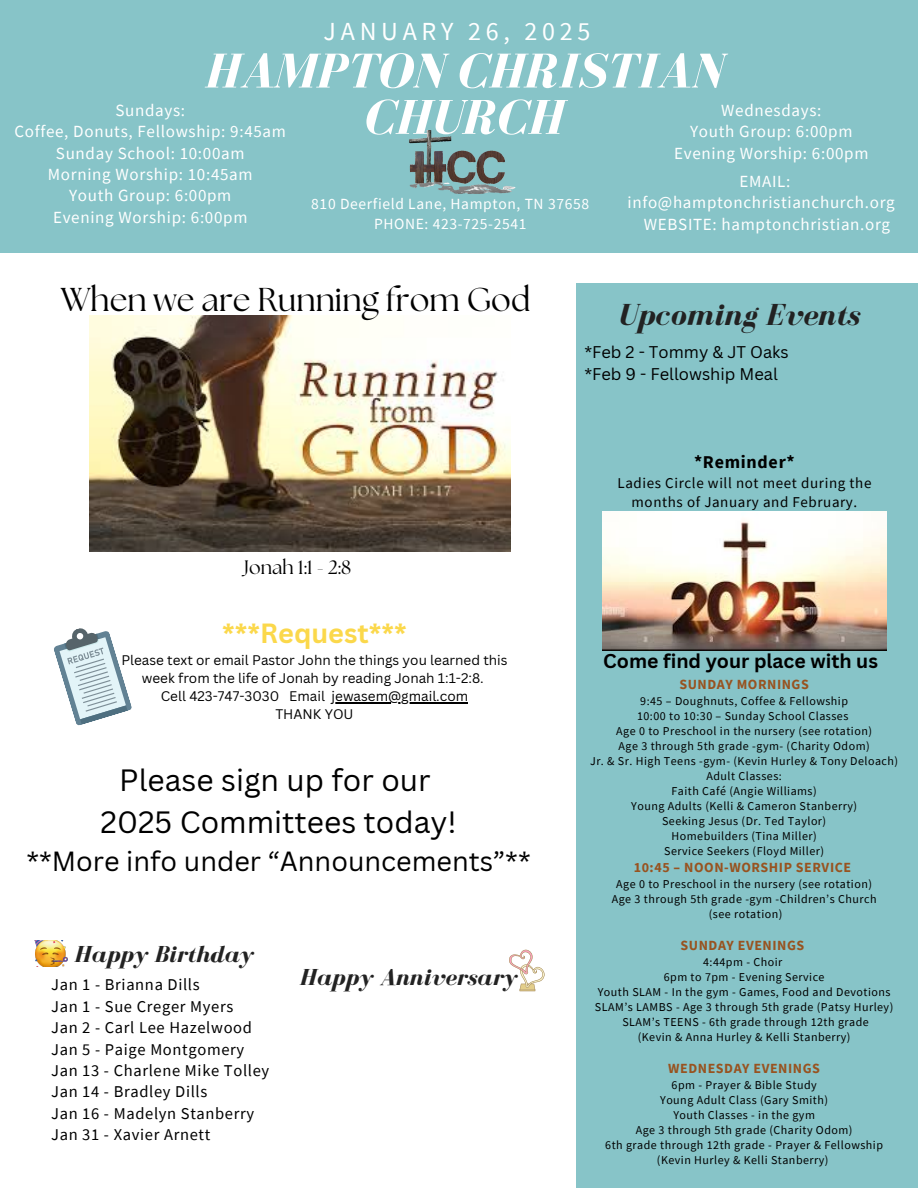
<style>
.page{position:relative;width:918px;height:1188px;background:#fff}
.page>*{position:absolute;margin:0;border:0;box-sizing:border-box;transform-origin:0 0}
.t1{font:italic 700 50.4px/46.3px "Bodoni FLF";color:#fff;text-align:center}
.t2{font:33px "The Seasons";color:#000}
.t3{font:italic 700 31.35px "Bodoni FLF";color:#222}
.t4{font:30px/41.7px "Canva Sans";color:#000;text-align:center}
.t5{font:27px "Canva Sans";color:#000}
.t6{font:700 27px "Canva Sans";color:#fbd84b}
.t7{font:26.1px "Source Sans Pro";letter-spacing:.18em;color:#fff}
.t8{font:italic 700 23.85px "Bodoni FLF";color:#222}
.t9{font:700 19.5px "Canva Sans";color:#000}
.t10{font:19.35px "The Seasons";color:#000}
.t11{font:700 18px "Source Sans Pro";letter-spacing:.04em;color:#000}
.t12{font:16.95px/21.3px "Source Sans Pro";letter-spacing:.04em;color:#fff;text-align:center}
.t13{font:16.5px "Source Sans Pro";letter-spacing:.04em;color:#000}
.t14{font:16.5px "Canva Sans";color:#000}
.t15{font:15.6px "Source Sans Pro";letter-spacing:.04em;color:#fff}
.t16{font:15px/19.2px "Source Sans Pro";letter-spacing:.04em;color:#000;text-align:center}
.t17{font:700 13.95px "Source Sans Pro";letter-spacing:.04em;color:#985320}
.t18{font:13.5px/18px "Canva Sans";color:#000;text-align:center}
.t19{font:12px "Source Sans Pro";letter-spacing:.04em;color:#000}
</style>
<div class="page">
<div style="left:0;top:0;width:918px;height:252px;background:#87c4c8"></div>
<img style="left:409px;top:131px;width:107px;height:63px">
<div style="left:577px;top:283px;width:341px;height:905px;background:#87c4c8"></div>
<img style="left:35px;top:940px;width:32px;height:26px">
<svg style="left:509px;top:950px;width:36px;height:41px"></svg>
<img style="left:602px;top:511px;width:285px;height:140px">
<img style="left:89px;top:315px;width:421px;height:237px">
<svg style="left:54px;top:628px;width:78px;height:98px"></svg>
<hr style="left:332px;top:702px;width:136px;height:1px;background:#000">
<p class="t7" style="left:324px;top:14px;width:268px">JANUARY 26, 2025</p>
<p class="t1" style="left:205px;top:48px;width:518px">HAMPTON CHRISTIAN<br>CHURCH</p>
<p class="t12" style="left:115px;top:99px;width:71px">Sundays:</p>
<p class="t12" style="left:14px;top:121px;width:273px">Coffee, Donuts, Fellowship: 9:45am</p>
<p class="t12" style="left:56px;top:142px;width:190px">Sunday School: 10:00am</p>
<p class="t12" style="left:48px;top:163px;width:206px">Morning Worship: 10:45am</p>
<h3 class="t12" style="left:69px;top:185px;width:164px">Youth Group: 6:00pm</h3>
<p class="t12" style="left:53px;top:206px;width:196px">Evening Worship: 6:00pm</p>
<p class="t12" style="left:721px;top:99px;width:102px">Wednesdays:</p>
<p class="t12" style="left:690px;top:121px;width:164px">Youth Group: 6:00pm</p>
<p class="t12" style="left:674px;top:142px;width:196px">Evening Worship: 6:00pm</p>
<p class="t12" style="left:628px;top:170px;width:269px">EMAIL: info@hamptonchristianchurch.org</p>
<p class="t12" style="left:644px;top:213px;width:248px">WEBSITE: hamptonchristian.org</p>
<h4 class="t15" style="left:311px;top:193px;width:279px">810 Deerfield Lane, Hampton, TN 37658</h4>
<h1 class="t15" style="left:374px;top:214px;width:154px">PHONE: 423-725-2541</h1>
<p class="t2" style="left:61px;top:285px;width:471px">When we are Running from God</p>
<p class="t10" style="left:244px;top:558px;width:109px">Jonah 1:1 - 2:8</p>
<p class="t6" style="left:222px;top:614px;width:186px">***Request***</p>
<p class="t18" style="left:121px;top:651px;width:388px">Please text or email Pastor John the things you learned this week from the life of Jonah by reading Jonah 1:1-2:8.</p>
<p class="t18" style="left:161px;top:687px;width:166px">Cell 423-747-3030 Email</p>
<p class="t18" style="left:275px;top:687px;width:194px;text-align:left;text-indent:56px">jewasem@gmail.com<br>THANK YOU</p>
<p class="t4" style="left:101px;top:759px;width:358px">Please sign up for our<br>2025 Committees today!</p>
<p class="t5" style="left:26px;top:842px;width:506px">**More info under “Announcements”**</p>
<p class="t8" style="left:75px;top:941px;width:181px">Happy Birthday</p>
<p class="t13" style="left:51px;top:974px;width:150px">Jan 1 - Brianna Dills</p>
<p class="t13" style="left:51px;top:996px;width:184px">Jan 1 - Sue Creger Myers</p>
<p class="t13" style="left:51px;top:1017px;width:202px">Jan 2 - Carl Lee Hazelwood</p>
<p class="t13" style="left:51px;top:1038px;width:195px">Jan 5 - Paige Montgomery</p>
<p class="t13" style="left:51px;top:1060px;width:220px">Jan 13 - Charlene Mike Tolley</p>
<p class="t13" style="left:51px;top:1081px;width:158px">Jan 14 - Bradley Dills</p>
<p class="t13" style="left:51px;top:1102px;width:205px">Jan 16 - Madelyn Stanberry</p>
<p class="t13" style="left:51px;top:1124px;width:161px">Jan 31 - Xavier Arnett</p>
<p class="t8" style="left:300px;top:964px;width:219px">Happy Anniversary</p>
<h5 class="t3" style="left:618px;top:298px;width:244px">Upcoming Events</h5>
<p class="t14" style="left:584px;top:340px;width:206px">*Feb 2 - Tommy &amp; JT Oaks</p>
<h6 class="t14" style="left:584px;top:363px;width:195px">*Feb 9 - Fellowship Meal</h6>
<p class="t11" style="left:694px;top:450px;width:102px">*Reminder*</p>
<p class="t16" style="left:617px;top:473px;width:255px">Ladies Circle will not meet during the months of January and February.</p>
<p class="t9" style="left:603px;top:647px;width:276px">Come find your place with us</p>
<p class="t17" style="left:679px;top:675px;width:131px">SUNDAY MORNINGS</p>
<p class="t19" style="left:640px;top:694px;width:209px">9:45 – Doughnuts, Coffee &amp; Fellowship</p>
<p class="t19" style="left:637px;top:709px;width:213px">10:00 to 10:30 – Sunday School Classes</p>
<p class="t19" style="left:616px;top:724px;width:257px">Age 0 to Preschool in the nursery (see rotation)</p>
<p class="t19" style="left:619px;top:739px;width:253px">Age 3 through 5th grade -gym- (Charity Odom)</p>
<p class="t19" style="left:590px;top:754px;width:310px">Jr. &amp; Sr. High Teens -gym- (Kevin Hurley &amp; Tony Deloach)</p>
<p class="t19" style="left:706px;top:769px;width:77px">Adult Classes:</p>
<p class="t19" style="left:672px;top:784px;width:147px">Faith Café (Angie Williams)</p>
<h6 class="t19" style="left:631px;top:799px;width:227px">Young Adults (Kelli &amp; Cameron Stanberry)</h6>
<h2 class="t19" style="left:662px;top:814px;width:166px">Seeking Jesus (Dr. Ted Taylor)</h2>
<p class="t19" style="left:672px;top:829px;width:147px">Homebuilders (Tina Miller)</p>
<p class="t19" style="left:664px;top:844px;width:161px">Service Seekers (Floyd Miller)</p>
<p class="t17" style="left:634px;top:858px;width:219px">10:45 – NOON-WORSHIP SERVICE</p>
<p class="t19" style="left:616px;top:877px;width:257px">Age 0 to Preschool in the nursery (see rotation)</p>
<p class="t19" style="left:612px;top:892px;width:266px">Age 3 through 5th grade -gym -Children’s Church</p>
<p class="t19" style="left:709px;top:907px;width:75px">(see rotation)</p>
<p class="t17" style="left:681px;top:936px;width:125px">SUNDAY EVENINGS</p>
<p class="t19" style="left:703px;top:954px;width:81px">4:44pm - Choir</p>
<p class="t19" style="left:664px;top:969px;width:162px">6pm to 7pm - Evening Service</p>
<p class="t19" style="left:598px;top:984px;width:294px">Youth SLAM - In the gym - Games, Food and Devotions</p>
<p class="t19" style="left:595px;top:999px;width:300px">SLAM’s LAMBS - Age 3 through 5th grade (Patsy Hurley)</p>
<p class="t19" style="left:622px;top:1014px;width:248px">SLAM’s TEENS - 6th grade through 12th grade</p>
<p class="t19" style="left:638px;top:1029px;width:214px">(Kevin &amp; Anna Hurley &amp; Kelli Stanberry)</p>
<p class="t17" style="left:668px;top:1059px;width:153px">WEDNESDAY EVENINGS</p>
<p class="t19" style="left:672px;top:1077px;width:147px">6pm - Prayer &amp; Bible Study</p>
<p class="t19" style="left:660px;top:1092px;width:170px">Young Adult Class (Gary Smith)</p>
<p class="t19" style="left:673px;top:1107px;width:143px">Youth Classes - in the gym</p>
<p class="t19" style="left:636px;top:1122px;width:218px">Age 3 through 5th grade (Charity Odom)</p>
<p class="t19" style="left:605px;top:1137px;width:279px">6th grade through 12th grade - Prayer &amp; Fellowship</p>
<p class="t19" style="left:657px;top:1152px;width:173px">(Kevin Hurley &amp; Kelli Stanberry)</p>
</div>
